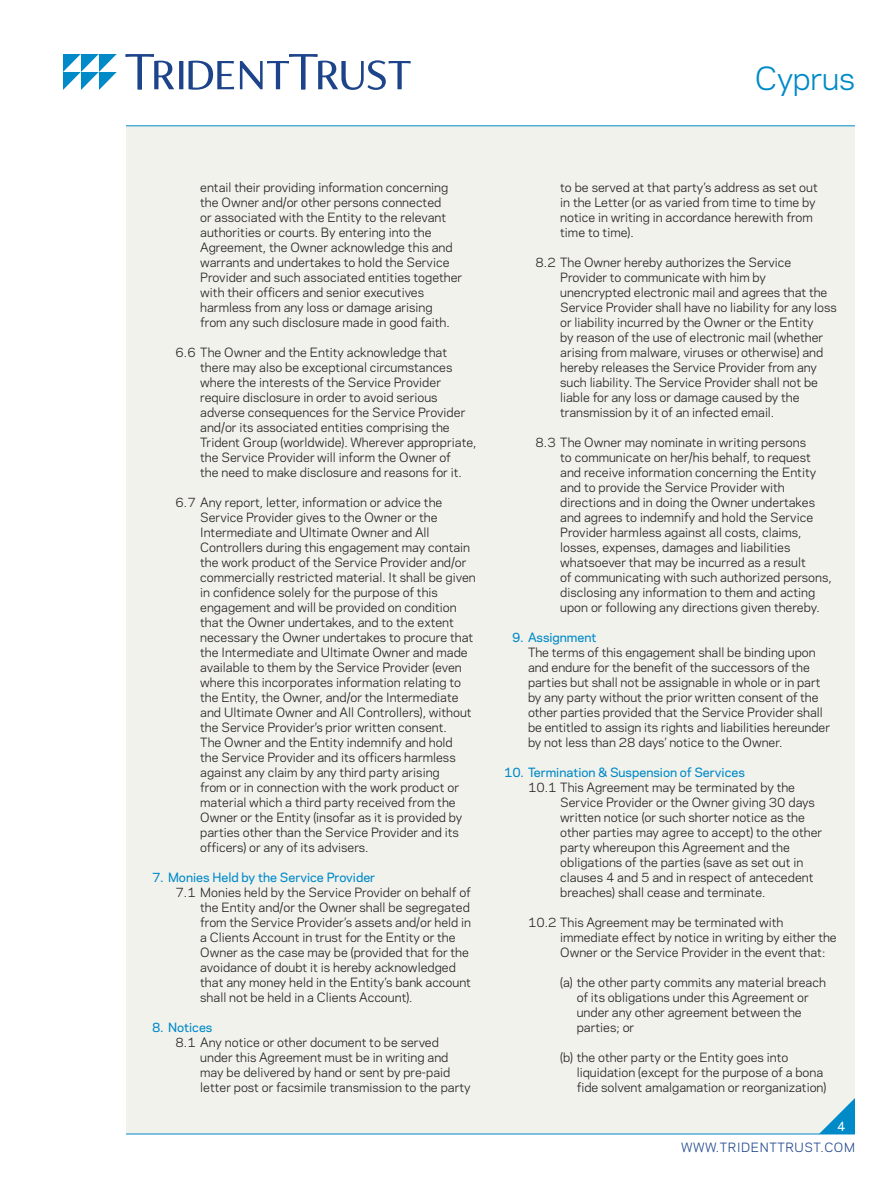
<style>
.page{position:relative;width:891px;height:1188px;background:#fff}
.page>*{position:absolute;margin:0;border:0;box-sizing:border-box;transform-origin:0 0}
.t1{font:30px "Polaris";letter-spacing:-.01em;color:#008ac8}
._1st_Paragraph{font:12px/15px "Polaris";color:#231f20}
.Head_1{font:500 12px "Polaris";color:#008ac8}
.t2{font:12px "Polaris";letter-spacing:.05em;color:#1d448b}
.t3{font:500 12px "Polaris";color:#fff}
</style>
<div class="page">
<div style="left:126px;top:127px;width:729px;height:1007px;background:#f2f2ed"></div>
<hr style="left:126px;top:1134px;width:729px;height:1px;background:#008ac8">
<hr style="left:126px;top:126px;width:729px;height:1px;background:#008ac8">
<svg style="left:126px;top:54px;width:285px;height:36px"></svg>
<svg style="left:63px;top:54px;width:54px;height:36px"></svg>
<h1 class="t1" style="left:755px;top:56px;width:102px">Cyprus</h1>
<p class="_1st_Paragraph" style="left:200px;top:179px;width:264px">entail their providing information concerning the Owner and/or other persons connected<br>or associated with the Entity to the relevant authorities or courts. By entering into the Agreement, the Owner acknowledge this and warrants and undertakes to hold the Service Provider and such associated entities together with their officers and senior executives harmless from any loss or damage arising<br>from any such disclosure made in good faith.</p>
<p class="_1st_Paragraph" style="left:200px;top:344px;width:278px;text-indent:-25px">6.6 The Owner and the Entity acknowledge that there may also be exceptional circumstances where the interests of the Service Provider require disclosure in order to avoid serious adverse consequences for the Service Provider and/or its associated entities comprising the Trident Group (worldwide). Wherever appropriate, the Service Provider will inform the Owner of<br>the need to make disclosure and reasons for it.</p>
<p class="_1st_Paragraph" style="left:200px;top:494px;width:277px;text-indent:-25px">6.7 Any report, letter, information or advice the Service Provider gives to the Owner or the Intermediate and Ultimate Owner and All Controllers during this engagement may contain the work product of the Service Provider and/or commercially restricted material. It shall be given in confidence solely for the purpose of this engagement and will be provided on condition that the Owner undertakes, and to the extent necessary the Owner undertakes to procure that the Intermediate and Ultimate Owner and made available to them by the Service Provider (even where this incorporates information relating to the Entity, the Owner, and/or the Intermediate and Ultimate Owner and All Controllers), without the Service Provider’s prior written consent.<br>The Owner and the Entity indemnify and hold<br>the Service Provider and its officers harmless against any claim by any third party arising<br>from or in connection with the work product or material which a third party received from the Owner or the Entity (insofar as it is provided by parties other than the Service Provider and its officers) or any of its advisers.</p>
<p class="Head_1" style="left:152px;top:868px;width:225px">7. Monies Held by the Service Provider</p>
<p class="_1st_Paragraph" style="left:200px;top:884px;width:272px;text-indent:-25px">7.1 Monies held by the Service Provider on behalf of the Entity and/or the Owner shall be segregated from the Service Provider’s assets and/or held in a Clients Account in trust for the Entity or the Owner as the case may be (provided that for the avoidance of doubt it is hereby acknowledged that any money held in the Entity’s bank account shall not be held in a Clients Account).</p>
<p class="Head_1" style="left:152px;top:1018px;width:62px">8. Notices</p>
<p class="_1st_Paragraph" style="left:200px;top:1034px;width:272px;text-indent:-25px">8.1 Any notice or other document to be served under this Agreement must be in writing and may be delivered by hand or sent by pre-paid letter post or facsimile transmission to the party</p>
<p class="_1st_Paragraph" style="left:560px;top:179px;width:259px">to be served at that party’s address as set out in the Letter (or as varied from time to time by notice in writing in accordance herewith from time to time).</p>
<p class="_1st_Paragraph" style="left:560px;top:254px;width:278px;text-indent:-25px">8.2 The Owner hereby authorizes the Service Provider to communicate with him by unencrypted electronic mail and agrees that the Service Provider shall have no liability for any loss or liability incurred by the Owner or the Entity<br>by reason of the use of electronic mail (whether arising from malware, viruses or otherwise) and hereby releases the Service Provider from any such liability. The Service Provider shall not be liable for any loss or damage caused by the transmission by it of an infected email.</p>
<p class="_1st_Paragraph" style="left:560px;top:434px;width:273px;text-indent:-25px">8.3 The Owner may nominate in writing persons<br>to communicate on her/his behalf, to request and receive information concerning the Entity and to provide the Service Provider with directions and in doing the Owner undertakes and agrees to indemnify and hold the Service Provider harmless against all costs, claims, losses, expenses, damages and liabilities whatsoever that may be incurred as a result<br>of communicating with such authorized persons, disclosing any information to them and acting upon or following any directions given thereby.</p>
<p class="Head_1" style="left:512px;top:628px;width:86px">9. Assignment</p>
<p class="_1st_Paragraph" style="left:528px;top:644px;width:304px">The terms of this engagement shall be binding upon and endure for the benefit of the successors of the parties but shall not be assignable in whole or in part by any party without the prior written consent of the other parties provided that the Service Provider shall be entitled to assign its rights and liabilities hereunder by not less than 28 days’ notice to the Owner.</p>
<p class="Head_1" style="left:504px;top:763px;width:242px">10. Termination &amp; Suspension of Services</p>
<p class="_1st_Paragraph" style="left:560px;top:779px;width:264px;text-indent:-32px">10.1 This Agreement may be terminated by the Service Provider or the Owner giving 30 days written notice (or such shorter notice as the other parties may agree to accept) to the other party whereupon this Agreement and the obligations of the parties (save as set out in clauses 4 and 5 and in respect of antecedent breaches) shall cease and terminate.</p>
<p class="_1st_Paragraph" style="left:560px;top:914px;width:278px;text-indent:-32px">10.2 This Agreement may be terminated with immediate effect by notice in writing by either the<br>Owner or the Service Provider in the event that:</p>
<p class="_1st_Paragraph" style="left:577px;top:974px;width:251px;text-indent:-17px">(a) the other party commits any material breach of its obligations under this Agreement or under any other agreement between the parties; or</p>
<p class="_1st_Paragraph" style="left:577px;top:1049px;width:251px;text-indent:-17px">(b) the other party or the Entity goes into liquidation (except for the purpose of a bona fide solvent amalgamation or reorganization)</p>
<p class="t3" style="left:837px;top:1117px;width:10px">4</p>
<p class="t2" style="left:681px;top:1138px;width:175px">WWW.TRIDENTTRUST.COM</p>
</div>
